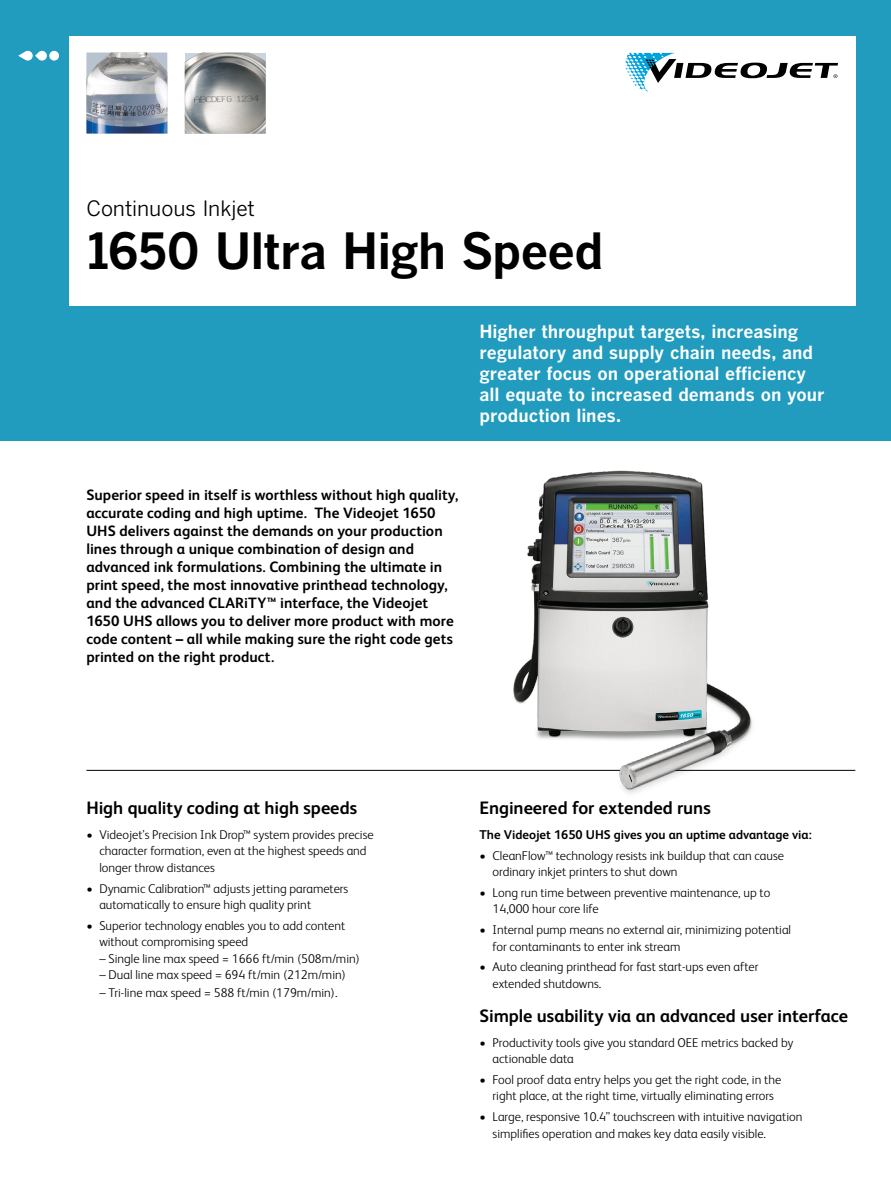
<style>
.page{position:relative;width:891px;height:1188px;background:#fff}
.page>*{position:absolute;margin:0;border:0;box-sizing:border-box;transform-origin:0 0}
.t1{font:700 49.5px "Benton Gothic";letter-spacing:-.02em;color:#000001}
.t2{font:21px "Benton Gothic";letter-spacing:-.01em;color:#000001}
.t3{font:700 18px/21px "Benton Gothic";color:#fff}
.t4{font:700 18px "FS Albert Pro";letter-spacing:-.005em;color:#000001}
.t5{font:700 15px/18px "FS Albert Pro";letter-spacing:.005em;color:#000001}
.t6{font:300 12.75px/16.5px "FS Albert Pro";color:#000001}
.t7{font:700 12.75px "FS Albert Pro";color:#000001}
</style>
<div class="page">
<div style="left:0;top:0;width:891px;height:441px;background:#219cbe"></div>
<div style="left:69px;top:36px;width:786px;height:270px;background:#fff"></div>
<div style="left:49px;top:51px;width:10px;height:10px;background:#fff;border-radius:50%"></div>
<svg style="left:18px;top:51px;width:29px;height:10px"></svg>
<svg style="left:625px;top:53px;width:213px;height:39px"></svg>
<hr style="left:86px;top:770px;width:769px;height:1px;background:#000001">
<img style="left:86px;top:53px;width:81px;height:81px">
<img style="left:185px;top:53px;width:81px;height:81px">
<img style="left:497px;top:470px;width:267px;height:324px">
<h2 class="t2" style="left:86px;top:197px;width:170px">Continuous Inkjet</h2>
<h1 class="t1" style="left:86px;top:222px;width:519px">1650 Ultra High Speed</h1>
<h3 class="t3" style="left:480px;top:321px;width:347px">Higher throughput targets, increasing regulatory and supply chain needs, and greater focus on operational efficiency all equate to increased demands on your production lines.</h3>
<p class="t5" style="left:86px;top:485px;width:373px">Superior speed in itself is worthless without high quality, accurate coding and high uptime. The Videojet 1650<br>UHS delivers against the demands on your production lines through a unique combination of design and advanced ink formulations. Combining the ultimate in print speed, the most innovative printhead technology, and the advanced CLARiTY™ interface, the Videojet 1650 UHS allows you to deliver more product with more code content – all while making sure the right code gets printed on the right product.</p>
<h3 class="t4" style="left:86px;top:795px;width:272px">High quality coding at high speeds</h3>
<p class="t6" style="left:99px;top:825px;width:276px;text-indent:-13px">• Videojet’s Precision Ink Drop™ system provides precise character formation, even at the highest speeds and longer throw distances</p>
<p class="t6" style="left:99px;top:879px;width:251px;text-indent:-13px">• Dynamic Calibration™ adjusts jetting parameters automatically to ensure high quality print</p>
<p class="t6" style="left:99px;top:916px;width:248px;text-indent:-13px">• Superior technology enables you to add content without compromising speed</p>
<p class="t6" style="left:99px;top:949px;width:262px">– Single line max speed = 1666 ft/min (508m/min)</p>
<p class="t6" style="left:99px;top:966px;width:248px">– Dual line max speed = 694 ft/min (212m/min)</p>
<p class="t6" style="left:99px;top:984px;width:240px">– Tri-line max speed = 588 ft/min (179m/min).</p>
<h3 class="t4" style="left:480px;top:795px;width:233px">Engineered for extended runs</h3>
<p class="t7" style="left:480px;top:825px;width:334px">The Videojet 1650 UHS gives you an uptime advantage via:</p>
<p class="t6" style="left:493px;top:846px;width:293px;text-indent:-13px">• CleanFlow™ technology resists ink buildup that can cause ordinary inkjet printers to shut down</p>
<p class="t6" style="left:493px;top:883px;width:279px;text-indent:-13px">• Long run time between preventive maintenance, up to<br>14,000 hour core life</p>
<p class="t6" style="left:493px;top:921px;width:300px;text-indent:-13px">• Internal pump means no external air, minimizing potential for contaminants to enter ink stream</p>
<p class="t6" style="left:493px;top:958px;width:267px;text-indent:-13px">• Auto cleaning printhead for fast start-ups even after extended shutdowns.</p>
<h3 class="t4" style="left:480px;top:1003px;width:370px">Simple usability via an advanced user interface</h3>
<p class="t6" style="left:493px;top:1033px;width:302px;text-indent:-13px">• Productivity tools give you standard OEE metrics backed by actionable data</p>
<p class="t6" style="left:480px;top:1070px;width:303px;text-align:center">• Fool proof data entry helps you get the right code, in the right place, at the right time, virtually eliminating errors</p>
<p class="t6" style="left:493px;top:1108px;width:311px;text-indent:-13px">• Large, responsive 10.4” touchscreen with intuitive navigation simplifies operation and makes key data easily visible.</p>
</div>
